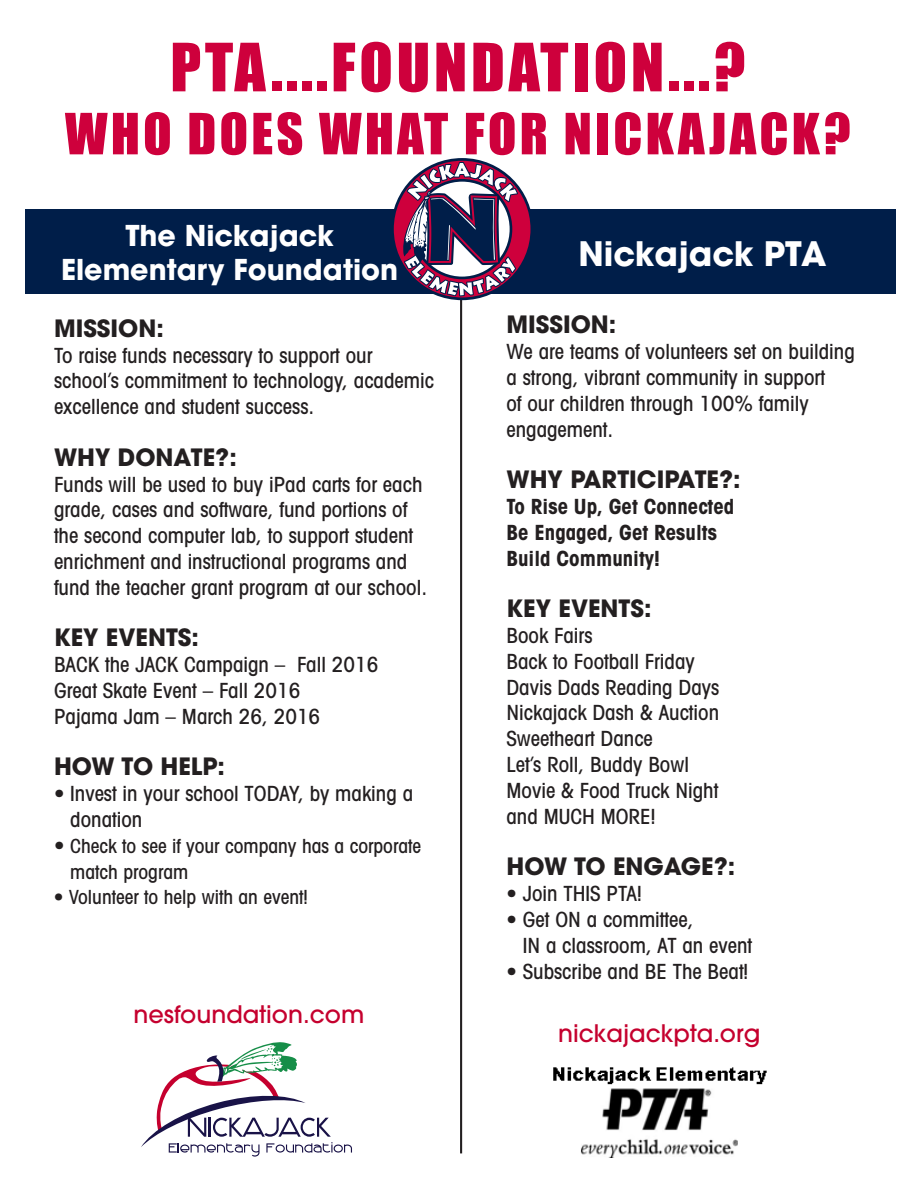
<style>
.page{position:relative;width:918px;height:1188px;background:#fff}
.page>*{position:absolute;margin:0;border:0;box-sizing:border-box;transform-origin:0 0}
.t1{font:61.5px "Impact";letter-spacing:.06em;color:#ce003c}
.t2{font:52.5px "Impact";letter-spacing:.06em;color:#ce003c}
.t3{font:700 33.45px "Avant Garde";color:#fff}
.t4{font:700 28.5px/34.2px "Avant Garde";color:#fff;text-align:center}
.t5{font:500 24px "Avant Garde";color:#c5002e}
.t6{font:700 23.7px "Avant Garde";color:#231f20}
.t7{font:500 condensed 20.85px/25.8px "Avant Garde";color:#231f20}
.t8{font:700 condensed 20.85px/25.8px "Avant Garde";color:#231f20}
.t9{font:500 condensed 19.5px/25.8px "Avant Garde";color:#231f20}
.s1{font-size:20.85px}
</style>
<div class="page">
<svg style="left:141px;top:1042px;width:211px;height:115px"></svg>
<img style="left:553px;top:1067px;width:214px;height:90px">
<hr style="left:460px;top:294px;width:2px;height:859px;background:#231f20">
<div style="left:25px;top:210px;width:870px;height:84px;background:#001e49"></div>
<svg style="left:391px;top:158px;width:142px;height:142px"></svg>
<div style="left:394px;top:161px;width:137px;height:136px;background:#ce003c;border-radius:50%"></div>
<svg style="left:403px;top:162px;width:115px;height:134px"></svg>
<h1 class="t1" style="left:170px;top:20px;width:576px">PTA....FOUNDATION...?</h1>
<h2 class="t2" style="left:65px;top:93px;width:787px">WHO DOES WHAT FOR NICKAJACK?</h2>
<h3 class="t4" style="left:61px;top:218px;width:339px">The Nickajack<br>Elementary Foundation</h3>
<p class="t6" style="left:54px;top:313px;width:111px">MISSION:</p>
<p class="t7" style="left:54px;top:342px;width:382px">To raise funds necessary to support our school’s commitment to technology, academic excellence and student success.</p>
<p class="t6" style="left:54px;top:442px;width:184px">WHY DONATE?:</p>
<p class="t7" style="left:54px;top:471px;width:375px">Funds will be used to buy iPad carts for each grade, cases and software, fund portions of the second computer lab, to support student enrichment and instructional programs and fund the teacher grant program at our school.</p>
<p class="t6" style="left:54px;top:622px;width:146px">KEY EVENTS:</p>
<p class="t7" style="left:54px;top:651px;width:326px">BACK the JACK Campaign – Fall 2016<br>Great Skate Event – Fall 2016<br>Pajama Jam – March 26, 2016</p>
<p class="t6" style="left:54px;top:751px;width:173px">HOW TO HELP:</p>
<p class="t7" style="left:70px;top:780px;width:344px;text-indent:-16px">• Invest in your school TODAY, by making a donation</p>
<p class="t9" style="left:70px;top:833px;width:352px;text-indent:-16px"><span class="s1">•</span> Check to see if your company has a corporate match program</p>
<p class="t9" style="left:54px;top:884px;width:255px">• Volunteer to help with an event!</p>
<p class="t5" style="left:134px;top:999px;width:232px">nesfoundation.com</p>
<h3 class="t3" style="left:578px;top:232px;width:249px">Nickajack PTA</h3>
<p class="t6" style="left:507px;top:309px;width:111px">MISSION:</p>
<p class="t7" style="left:507px;top:338px;width:350px">We are teams of volunteers set on building a strong, vibrant community in support<br>of our children through 100% family engagement.</p>
<p class="t6" style="left:507px;top:464px;width:236px">WHY PARTICIPATE?:</p>
<p class="t8" style="left:507px;top:493px;width:229px">To Rise Up, Get Connected<br>Be Engaged, Get Results<br>Build Community!</p>
<p class="t6" style="left:507px;top:593px;width:146px">KEY EVENTS:</p>
<p class="t7" style="left:507px;top:622px;width:214px">Book Fairs<br>Back to Football Friday<br>Davis Dads Reading Days<br>Nickajack Dash &amp; Auction<br>Sweetheart Dance<br>Let’s Roll, Buddy Bowl<br>Movie &amp; Food Truck Night and MUCH MORE!</p>
<p class="t6" style="left:507px;top:851px;width:230px">HOW TO ENGAGE?:</p>
<p class="t7" style="left:507px;top:880px;width:137px">• Join THIS PTA!</p>
<p class="t7" style="left:523px;top:906px;width:231px;text-indent:-16px">• Get ON a committee,<br>IN a classroom, AT an event</p>
<p class="t7" style="left:507px;top:958px;width:243px">• Subscribe and BE The Beat!</p>
<p class="t5" style="left:558px;top:1019px;width:204px">nickajackpta.org</p>
</div>
